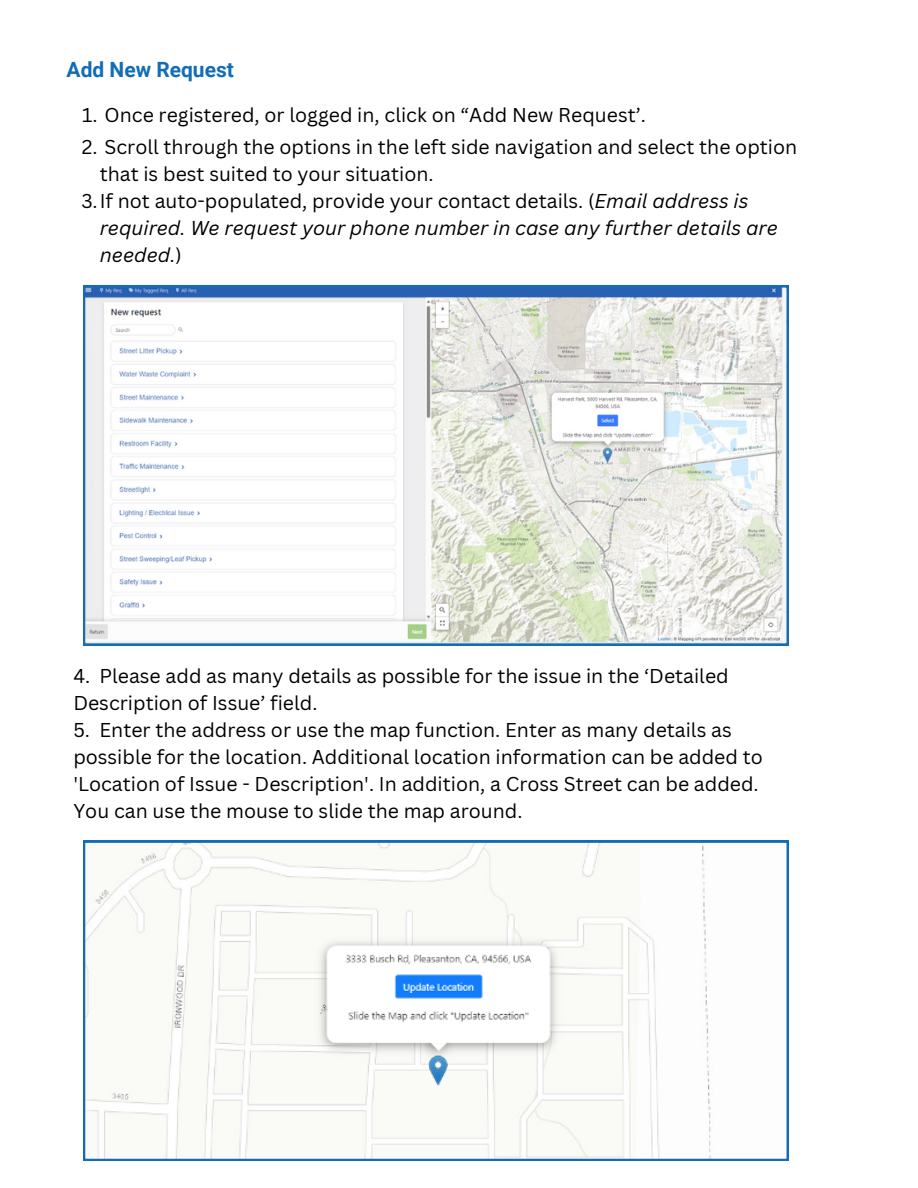
<style>
.page{position:relative;width:918px;height:1188px;background:#fff}
.page>*{position:absolute;margin:0;border:0;box-sizing:border-box;transform-origin:0 0}
.t1{font:700 21px "Roboto";color:#126db6}
.t2{font:19.5px/27px "Canva Sans";color:#000}
.t3{font:italic 19.5px/26.8px "Canva Sans";color:#000}
.s1{font-style:normal}
</style>
<div class="page">
<svg style="left:83px;top:285px;width:705px;height:360px"></svg>
<svg style="left:83px;top:841px;width:705px;height:320px"></svg>
<p class="t1" style="left:67px;top:58px;width:169px">Add New Request</p>
<p class="t2" style="left:82px;top:101px;width:565px">1. Once registered, or logged in, click on “Add New Request’.</p>
<p class="t2" style="left:100px;top:133px;width:699px;text-indent:-18px">2. Scroll through the options in the left side navigation and select the option that is best suited to your situation.</p>
<p class="t3" style="left:100px;top:187px;width:680px;text-indent:-18px"><span class="s1">3.If not auto-populated, provide your contact details. (</span>Email address is required. We request your phone number in case any further details are needed.<span class="s1">)</span></p>
<p class="t2" style="left:73px;top:662px;width:657px">4. Please add as many details as possible for the issue in the ‘Detailed<br>Description of Issue’ field.</p>
<p class="t2" style="left:73px;top:716px;width:691px">5. Enter the address or use the map function. Enter as many details as possible for the location. Additional location information can be added to 'Location of Issue - Description'. In addition, a Cross Street can be added.</p>
<p class="t2" style="left:73px;top:797px;width:451px">You can use the mouse to slide the map around.</p>
</div>
